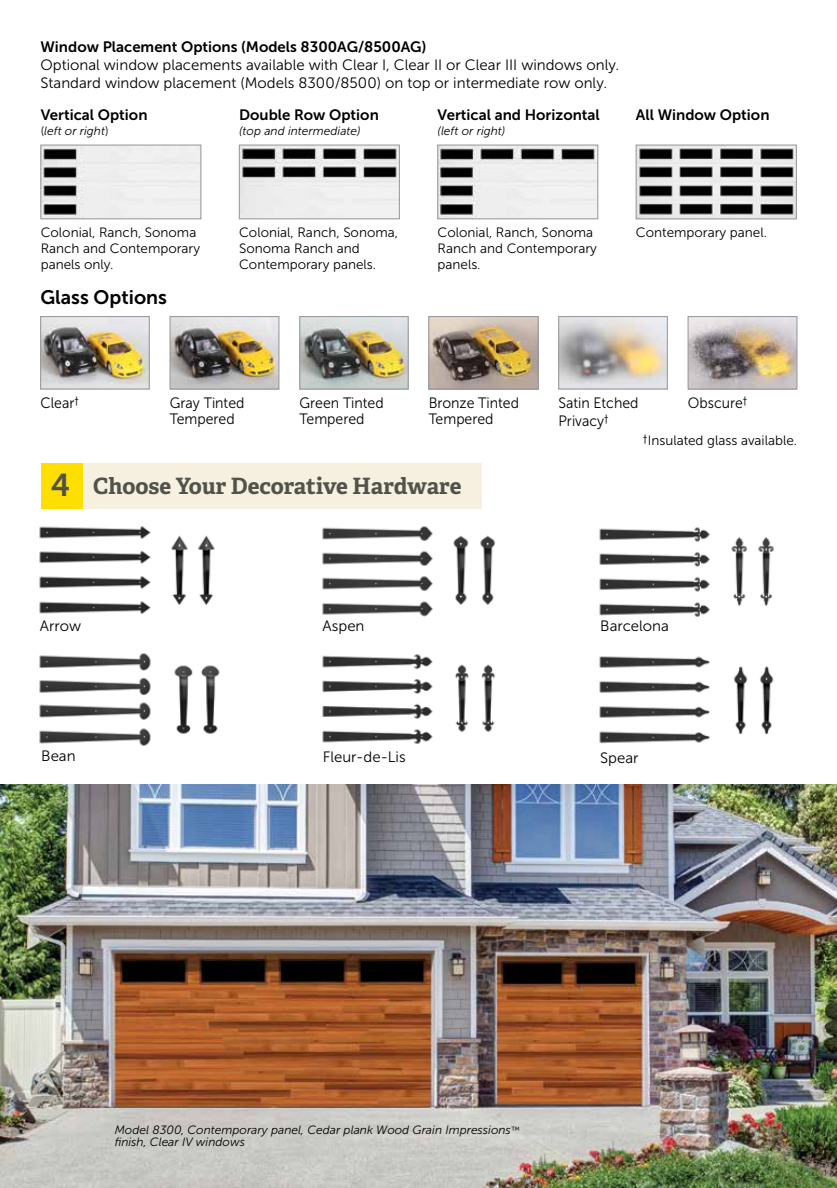
<style>
.page{position:relative;width:837px;height:1188px;background:#fff}
.page>*{position:absolute;margin:0;border:0;box-sizing:border-box;transform-origin:0 0}
.t1{font:700 22.5px "Adelle PE";letter-spacing:-.005em;color:#51534a}
.t2{font:19.5px "Museo Sans 700";color:#000}
.t3{font:15px/18px "Museo Sans 300";color:#000}
.t4{font:15px "Museo Sans 700";color:#000}
.t5{font:15px/16.5px "Museo Sans 300";color:#000;scale:.94 1}
.t6{font:13.5px/16.2px "Museo Sans 300";color:#000}
.t7{font:italic 12px/12px "Museo Sans 300";color:#000}
.s1{font-style:normal}
.s2{font-family:"Museo Sans 700";font-weight:400;font-size:31.5px}
.s3{font-size:9px}
</style>
<div class="page">
<img style="left:241px;top:147px;width:157px;height:70px">
<div style="left:239px;top:145px;width:161px;height:74px;border:1px solid #939598"></div>
<img style="left:43px;top:147px;width:156px;height:70px">
<div style="left:41px;top:145px;width:160px;height:74px;border:1px solid #939598"></div>
<img style="left:638px;top:147px;width:157px;height:70px">
<div style="left:636px;top:145px;width:161px;height:74px;border:1px solid #939598"></div>
<img style="left:440px;top:147px;width:156px;height:70px">
<div style="left:438px;top:145px;width:160px;height:74px;border:1px solid #939598"></div>
<img style="left:322px;top:526px;width:111px;height:91px">
<img style="left:453px;top:535px;width:43px;height:70px">
<img style="left:39px;top:526px;width:112px;height:88px">
<img style="left:171px;top:535px;width:44px;height:70px">
<img style="left:731px;top:537px;width:43px;height:69px">
<img style="left:599px;top:527px;width:111px;height:90px">
<img style="left:322px;top:654px;width:111px;height:90px">
<img style="left:455px;top:664px;width:41px;height:68px">
<img style="left:599px;top:656px;width:111px;height:88px">
<img style="left:733px;top:666px;width:41px;height:69px">
<div style="left:41px;top:463px;width:441px;height:45px;background:#f5f0e0"></div>
<div style="left:41px;top:463px;width:41px;height:45px;background:#ffdf00"></div>
<img style="left:39px;top:653px;width:112px;height:93px">
<img style="left:174px;top:665px;width:46px;height:69px">
<img style="left:431px;top:318px;width:105px;height:69px">
<div style="left:429px;top:316px;width:109px;height:73px;border:1px solid #939598"></div>
<img style="left:561px;top:318px;width:104px;height:69px">
<div style="left:559px;top:316px;width:108px;height:73px;border:1px solid #939598"></div>
<img style="left:690px;top:318px;width:105px;height:69px">
<div style="left:688px;top:316px;width:109px;height:73px;border:1px solid #939598"></div>
<img style="left:43px;top:318px;width:104px;height:69px">
<div style="left:41px;top:316px;width:108px;height:73px;border:1px solid #939598"></div>
<img style="left:172px;top:318px;width:105px;height:69px">
<div style="left:170px;top:316px;width:109px;height:73px;border:1px solid #939598"></div>
<img style="left:302px;top:318px;width:104px;height:69px">
<div style="left:300px;top:316px;width:108px;height:73px;border:1px solid #939598"></div>
<img style="left:0;top:785px;width:837px;height:403px">
<p class="t4" style="left:40px;top:38px;width:387px">Window Placement Options (Models 8300AG/8500AG)</p>
<p class="t3" style="left:40px;top:56px;width:580px">Optional window placements available with Clear I, Clear II or Clear III windows only.<br>Standard window placement (Models 8300/8500) on top or intermediate row only.</p>
<p class="t4" style="left:41px;top:107px;width:108px">Vertical Option</p>
<p class="t7" style="left:41px;top:125px;width:69px"><span class="s1">(</span>left or right<span class="s1">)</span></p>
<p class="t4" style="left:239px;top:107px;width:141px">Double Row Option</p>
<p class="t7" style="left:239px;top:125px;width:123px">(top and intermediate)</p>
<p class="t4" style="left:438px;top:107px;width:164px">Vertical and Horizontal</p>
<p class="t7" style="left:438px;top:125px;width:69px">(left or right)</p>
<p class="t4" style="left:636px;top:107px;width:135px">All Window Option</p>
<p class="t6" style="left:41px;top:224px;width:161px">Colonial, Ranch, Sonoma<br>Ranch and Contemporary panels only.</p>
<h2 class="t2" style="left:40px;top:286px;width:128px">Glass Options</h2>
<p class="t6" style="left:239px;top:224px;width:160px">Colonial, Ranch, Sonoma,<br>Sonoma Ranch and<br>Contemporary panels.</p>
<p class="t6" style="left:438px;top:224px;width:161px">Colonial, Ranch, Sonoma<br>Ranch and Contemporary panels.</p>
<p class="t6" style="left:636px;top:224px;width:133px">Contemporary panel.</p>
<p class="t5" style="left:40px;top:395px;width:42px">Clear<sup>†</sup></p>
<p class="t5" style="left:170px;top:395px;width:81px">Gray Tinted</p>
<p class="t5" style="left:688px;top:395px;width:65px">Obscure<sup>†</sup></p>
<p class="t5" style="left:170px;top:411px;width:70px">Tempered</p>
<p class="t5" style="left:300px;top:395px;width:91px">Green Tinted<br>Tempered</p>
<p class="t5" style="left:559px;top:394px;width:87px;line-height:18px">Satin Etched<br>Privacy<sup>†</sup></p>
<p class="t5" style="left:429px;top:395px;width:98px">Bronze Tinted<br>Tempered</p>
<h1 class="t1" style="left:51px;top:470px;width:412px"><span class="s2">4</span> Choose Your Decorative Hardware</h1>
<p class="t6" style="left:643px;top:432px;width:156px"><sup>†</sup>Insulated glass available.</p>
<p class="t3" style="left:40px;top:617px;width:43px">Arrow</p>
<p class="t3" style="left:323px;top:617px;width:43px">Aspen</p>
<p class="t3" style="left:600px;top:617px;width:70px">Barcelona</p>
<p class="t3" style="left:41px;top:747px;width:36px">Bean</p>
<p class="t3" style="left:323px;top:748px;width:85px">Fleur-de-Lis</p>
<p class="t3" style="left:600px;top:749px;width:40px">Spear</p>
<p class="t7" style="left:115px;top:1124px;width:407px">Model 8300, Contemporary panel, Cedar plank Wood Grain Impressions<span class="s3">™ </span>finish, Clear IV windows</p>
</div>
